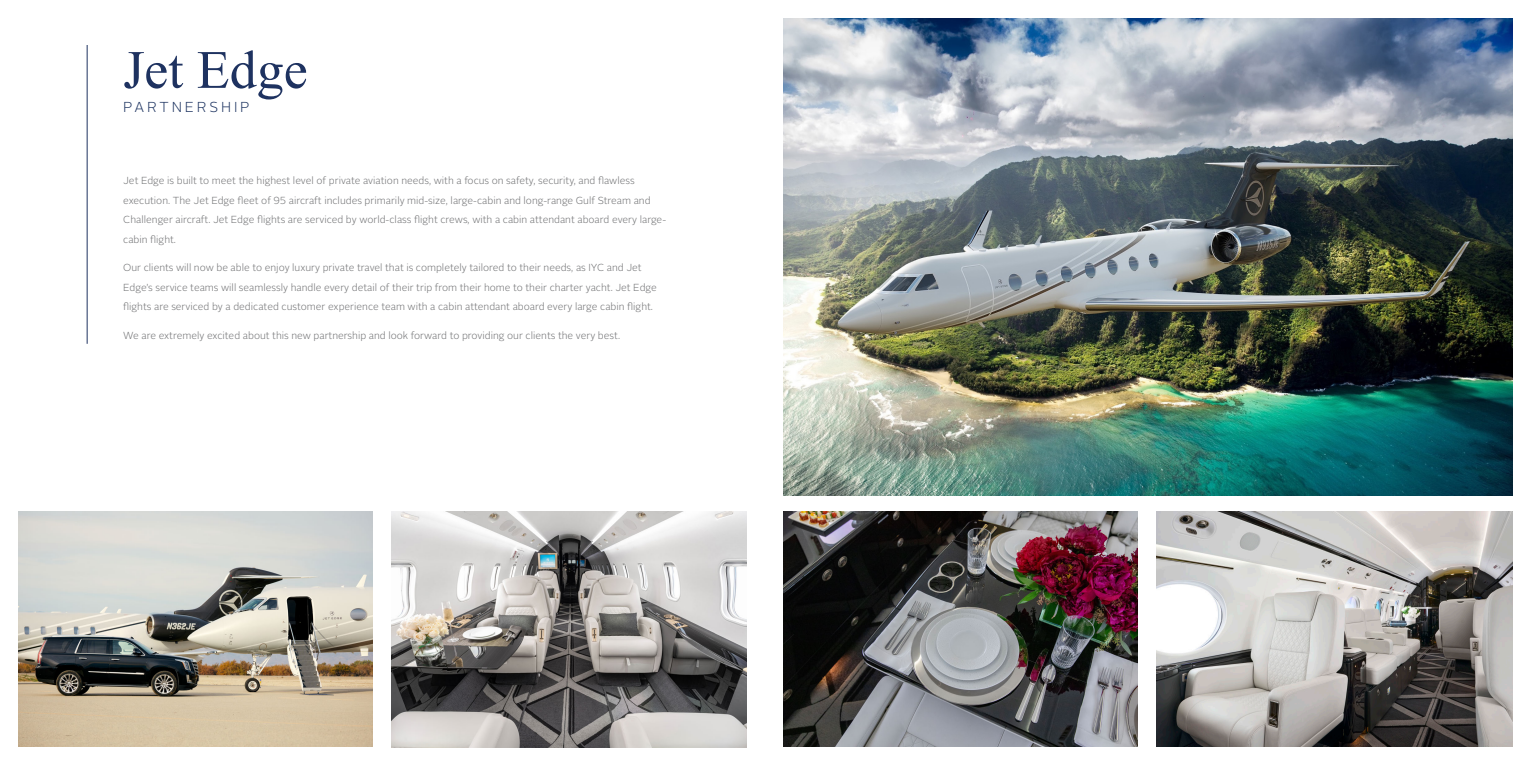
<style>
.page{position:relative;width:1530px;height:765px;background:#fff}
.page>*{position:absolute;margin:0;border:0;box-sizing:border-box;transform-origin:0 0}
.t1{font:54px "Times New Roman";color:#1e3260}
.t2{font:300 14.4px "Alright Sans LT";letter-spacing:.2em;color:#1d3360}
.t3{font:300 10.2px/19.5px "Alright Sans LT";color:#6d6e70}
</style>
<div class="page">
<hr style="left:87px;top:45px;width:1px;height:299px;background:#1e3260">
<img style="left:392px;top:512px;width:355px;height:235px">
<img style="left:18px;top:512px;width:354px;height:235px">
<img style="left:783px;top:18px;width:729px;height:477px">
<img style="left:1157px;top:512px;width:355px;height:235px">
<img style="left:783px;top:512px;width:354px;height:235px">
<p class="t1" style="left:123px;top:33px;width:186px">Jet Edge</p>
<p class="t2" style="left:123px;top:97px;width:128px">PARTNERSHIP</p>
<p class="t3" style="left:123px;top:171px;width:544px">Jet Edge is built to meet the highest level of private aviation needs, with a focus on safety, security, and flawless execution. The Jet Edge fleet of 95 aircraft includes primarily mid-size, large-cabin and long-range Gulf Stream and Challenger aircraft. Jet Edge flights are serviced by world-class flight crews, with a cabin attendant aboard every large&shy;cabin flight.</p>
<p class="t3" style="left:123px;top:258px;width:535px">Our clients will now be able to enjoy luxury private travel that is completely tailored to their needs, as IYC and Jet<br>Edge’s service teams will seamlessly handle every detail of their trip from their home to their charter yacht. Jet Edge flights are serviced by a dedicated customer experience team with a cabin attendant aboard every large cabin flight.</p>
<p class="t3" style="left:123px;top:326px;width:498px">We are extremely excited about this new partnership and look forward to providing our clients the very best.</p>
</div>
